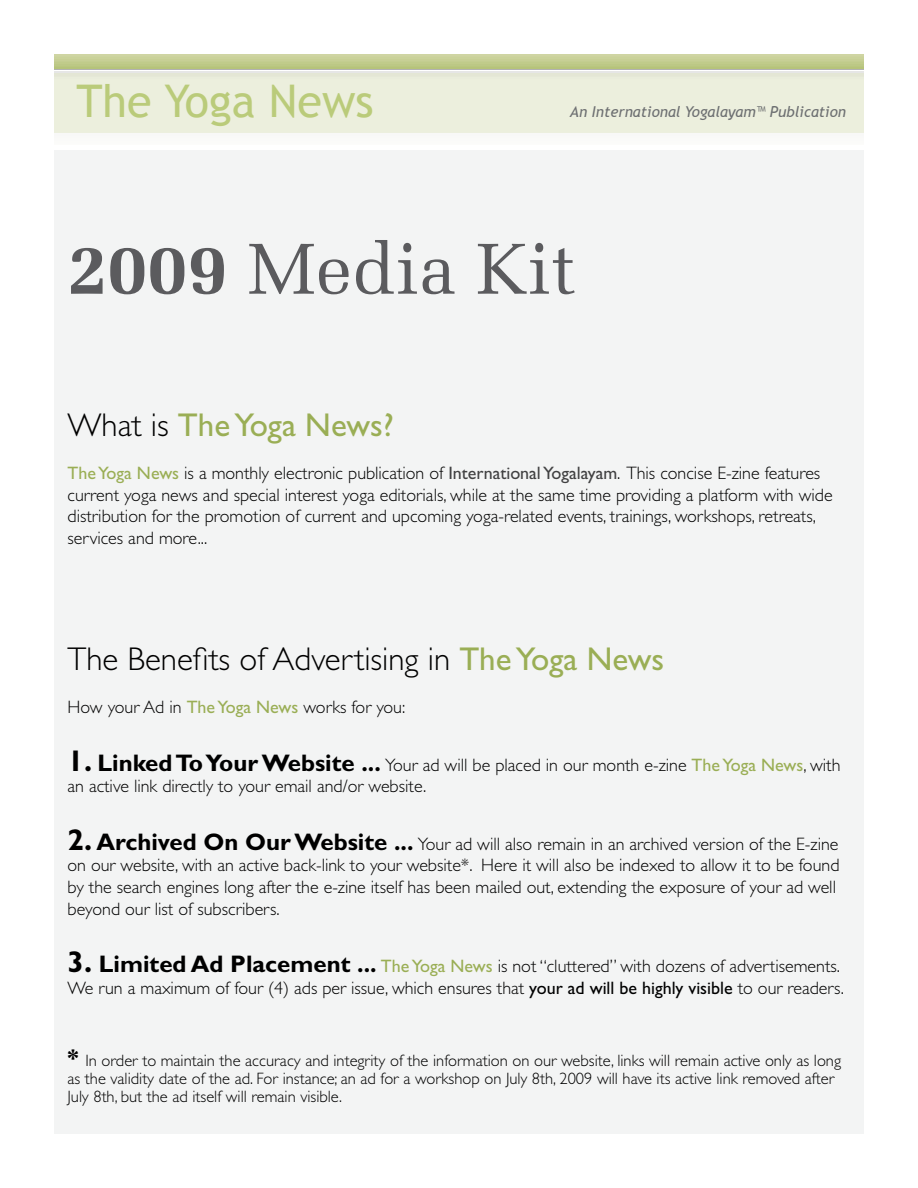
<style>
.page{position:relative;width:918px;height:1188px;background:#fff}
.page>*{position:absolute;margin:0;border:0;box-sizing:border-box;transform-origin:0 0}
.t1{font:72px "Melior LT Std";color:#5b5b5e}
.t2{font:45px "Trebuchet MS";color:#bacb7a}
.t3{font:300 33px "Gill Sans Std";color:#000}
.t4{font:33px "Gill Sans Std";color:#9aae55}
.t5{font:300 18px/21.6px "Gill Sans Std";color:#000}
.t6{font:300 16.5px/18px "Gill Sans Std";color:#000}
.t7{font:italic 15px "Trebuchet MS";color:#6d6f71}
.s1{font-weight:700}
.s2{font-weight:300;color:#000}
.s3{font-weight:400;color:#9aae55}
.s4{font-weight:400;color:#414142}
.s5{font-weight:700;font-size:30px}
.s6{font-weight:700;font-size:24px}
.s7{font-weight:400}
</style>
<div class="page">
<div style="left:54px;top:150px;width:810px;height:984px;background:#f3f4f4"></div>
<h2 class="t2" style="left:76px;top:75px;width:299px">The Yoga News</h2>
<p class="t7" style="left:570px;top:103px;width:278px">An International Yogalayam™ Publication</p>
<h1 class="t1" style="left:68px;top:227px;width:510px"><span class="s1">2009</span> Media Kit</h1>
<h3 class="t4" style="left:68px;top:406px;width:328px"><span class="s2">What is</span> The Yoga News?</h3>
<p class="t5" style="left:68px;top:462px;width:767px"><span class="s3">The Yoga News</span> is a monthly electronic publication of <span class="s4">International Yogalayam</span>. This concise E-zine features current yoga news and special interest yoga editorials, while at the same time providing a platform with wide distribution for the promotion of current and upcoming yoga-related events, trainings, workshops, retreats, services and more...</p>
<h3 class="t3" style="left:68px;top:640px;width:598px">The Benefits of Advertising in <span class="s3">The Yoga News</span></h3>
<p class="t5" style="left:68px;top:696px;width:339px">How your Ad in <span class="s3">The Yoga News</span> works for you:</p>
<p class="t5" style="left:68px;top:754px;width:775px"><span class="s5">1.</span> <span class="s6">Linked To Your Website ...</span> Your ad will be placed in our month e-zine <span class="s3">The Yoga News</span>, with an active link directly to your email and/or website.</p>
<p class="t5" style="left:68px;top:833px;width:774px"><span class="s5">2.</span> <span class="s6">Archived On Our Website ...</span> Your ad will also remain in an archived version of the E-zine on our website, with an active back-link to your website*. Here it will also be indexed to allow it to be found by the search engines long after the e-zine itself has been mailed out, extending the exposure of your ad well beyond our list of subscribers.</p>
<p class="t5" style="left:68px;top:956px;width:778px"><span class="s5">3.</span> <span class="s6">Limited Ad Placement ...</span> <span class="s3">The Yoga News</span> is not “cluttered” with dozens of advertisements.<br>We run a maximum of four (4) ads per issue, which ensures that <span class="s7">your ad will be highly visible</span> to our readers.</p>
<p class="t6" style="left:68px;top:1051px;width:775px"><span class="s6">*</span> In order to maintain the accuracy and integrity of the information on our website, links will remain active only as long as the validity date of the ad. For instance; an ad for a workshop on July 8th, 2009 will have its active link removed after<br>July 8th, but the ad itself will remain visible.</p>
</div>
